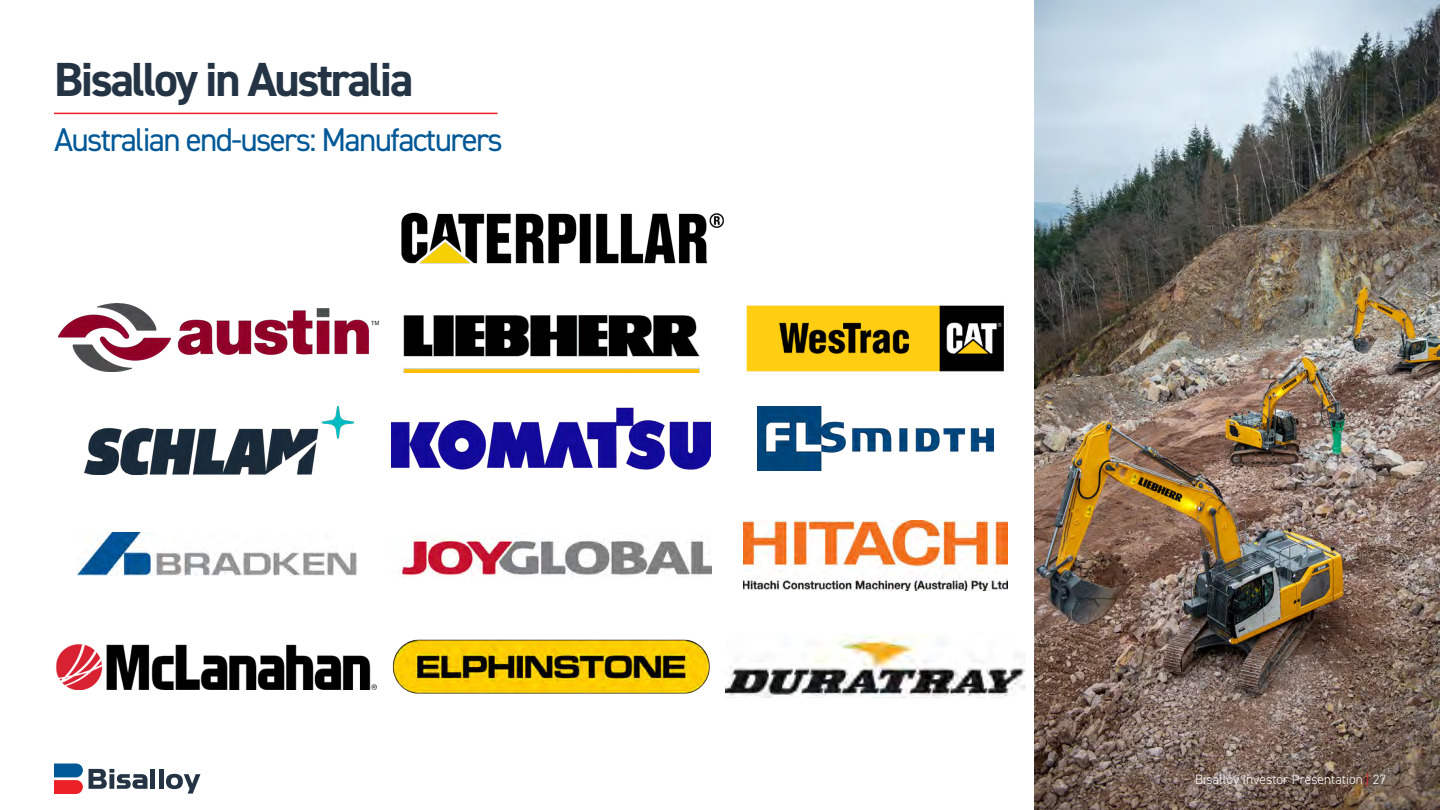
<style>
.page{position:relative;width:1440px;height:810px;background:#fff}
.page>*{position:absolute;margin:0;border:0;box-sizing:border-box;transform-origin:0 0}
.t1{font:700 48px "DIN2014";letter-spacing:-.05em;color:#243444}
.t2{font:33px "DIN2014";letter-spacing:-.05em;color:#005897}
.t3{font:300 13.5px "DIN2014";color:#fff}
.s1{color:#ed1d24}
</style>
<div class="page">
<img style="left:1035px;top:0;width:405px;height:810px">
<hr style="left:151px;top:769px;width:4px;height:20px;background:#243444">
<hr style="left:159px;top:769px;width:4px;height:20px;background:#243444">
<svg style="left:166px;top:774px;width:34px;height:20px"></svg>
<svg style="left:54px;top:764px;width:93px;height:30px"></svg>
<hr style="left:54px;top:113px;width:443px;height:1px;background:#ed1d24">
<img style="left:59px;top:304px;width:320px;height:68px">
<img style="left:84px;top:407px;width:269px;height:68px">
<img style="left:401px;top:212px;width:323px;height:52px">
<img style="left:391px;top:407px;width:319px;height:63px">
<img style="left:743px;top:520px;width:264px;height:70px">
<img style="left:403px;top:315px;width:297px;height:58px">
<img style="left:392px;top:639px;width:318px;height:55px">
<img style="left:725px;top:635px;width:300px;height:62px">
<img style="left:56px;top:644px;width:322px;height:46px">
<img style="left:758px;top:407px;width:235px;height:64px">
<img style="left:746px;top:305px;width:258px;height:67px">
<img style="left:399px;top:536px;width:312px;height:41px">
<img style="left:78px;top:532px;width:279px;height:44px">
<h1 class="t1" style="left:54px;top:47px;width:361px">Bisalloy in Australia</h1>
<p class="t2" style="left:54px;top:119px;width:450px">Australian end-users: Manufacturers</p>
<p class="t3" style="left:1195px;top:771px;width:192px">Bisalloy Investor Presentation <span class="s1">|</span> 27</p>
</div>
